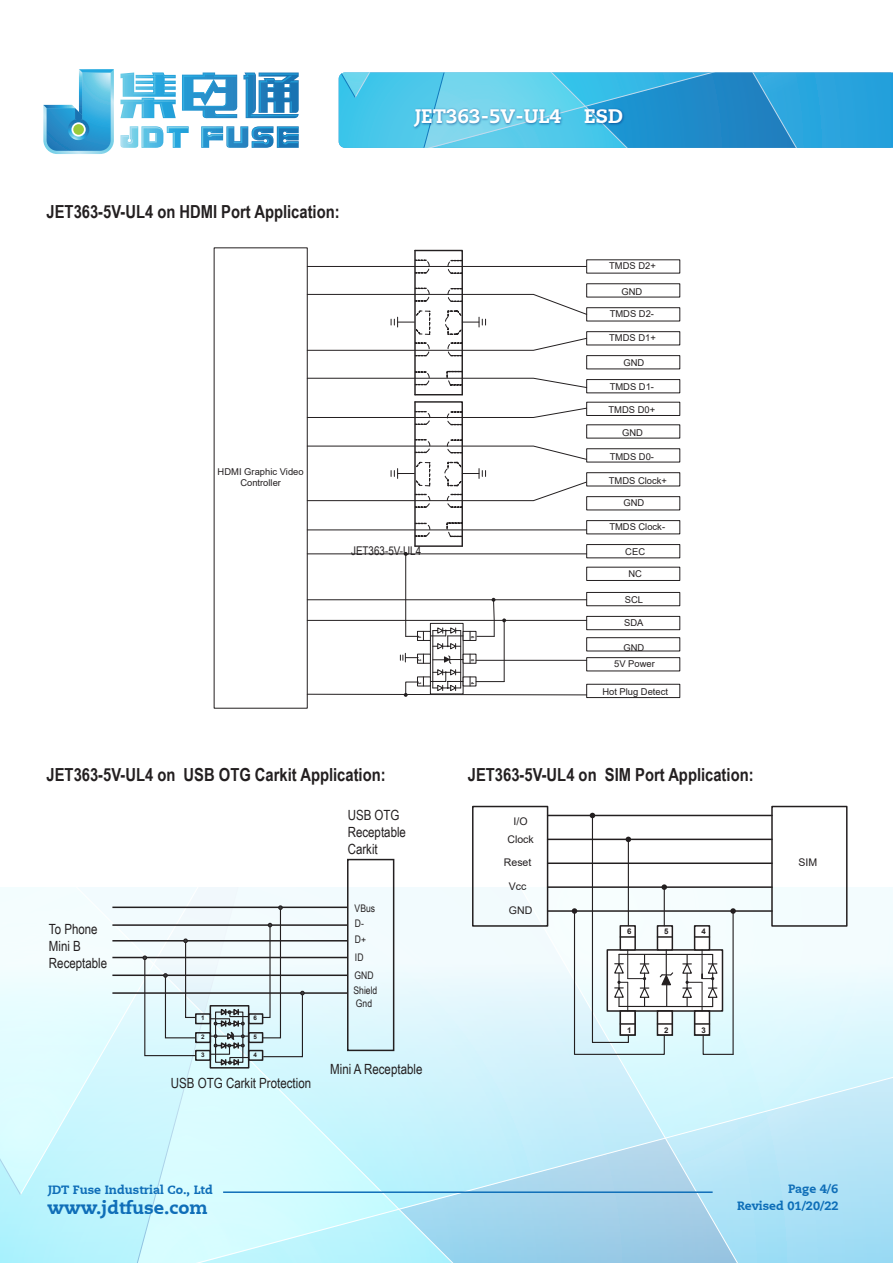
<style>
.page{position:relative;width:893px;height:1263px;background:#fff}
.page>*{position:absolute;margin:0;border:0;box-sizing:border-box;transform-origin:0 0}
.t1{font:800 19.5px "Caecilia LT";color:#fff}
.t2{font:700 18px "Arial Narrow";color:#231f20}
.t3{font:800 18px "Caecilia LT";color:#0f6eb8}
.t4{font:14.1px/16.8px "Arial Narrow";color:#231f20}
.t5{font:800 12px "Caecilia LT";color:#0f6eb8}
.t6{font:800 12px "Caecilia LT";color:#0d6eb8}
.t7{font:12px "Arial Narrow";color:#231f20}
.t8{font:10.5px/17.9px "Arial";color:#231f20;text-align:center}
.t9{font:10.5px/15.8px "Arial Narrow";color:#231f20}
.t10{font:9.45px/15.9px "Arial";color:#231f20;text-align:center}
.t11{font:700 7.8px "Arial";color:#231f20}
.t12{font:700 6.3px "Arial";color:#231f20}
.t13{font:700 4.2px "Arial";color:#231f20}
</style>
<div class="page">
<svg style="left:0;top:887px;width:19px;height:259px"></svg>
<svg style="left:715px;top:887px;width:176px;height:376px"></svg>
<svg style="left:19px;top:887px;width:56px;height:309px"></svg>
<svg style="left:75px;top:887px;width:640px;height:376px"></svg>
<svg style="left:0;top:1146px;width:22px;height:50px"></svg>
<svg style="left:339px;top:72px;width:554px;height:76px;background:#3aaddc"></svg>
<img style="left:411px;top:104px;width:215px;height:28px">
<div style="left:586px;top:331px;width:94px;height:14px;background:#fff;border:1px solid #231f20"></div>
<div style="left:586px;top:355px;width:94px;height:14px;background:#fff;border:1px solid #231f20"></div>
<div style="left:586px;top:379px;width:94px;height:14px;background:#fff;border:1px solid #231f20"></div>
<div style="left:586px;top:402px;width:94px;height:14px;background:#fff;border:1px solid #231f20"></div>
<div style="left:586px;top:472px;width:94px;height:14px;background:#fff;border:1px solid #231f20"></div>
<div style="left:586px;top:496px;width:94px;height:14px;background:#fff;border:1px solid #231f20"></div>
<div style="left:586px;top:520px;width:94px;height:14px;background:#fff;border:1px solid #231f20"></div>
<div style="left:586px;top:544px;width:94px;height:14px;background:#fff;border:1px solid #231f20"></div>
<div style="left:586px;top:567px;width:94px;height:14px;background:#fff;border:1px solid #231f20"></div>
<div style="left:586px;top:592px;width:94px;height:14px;background:#fff;border:1px solid #231f20"></div>
<div style="left:586px;top:616px;width:94px;height:14px;background:#fff;border:1px solid #231f20"></div>
<div style="left:586px;top:637px;width:94px;height:14px;background:#fff;border:1px solid #231f20"></div>
<div style="left:586px;top:657px;width:94px;height:14px;background:#fff;border:1px solid #231f20"></div>
<div style="left:586px;top:684px;width:94px;height:14px;background:#fff;border:1px solid #231f20"></div>
<hr style="left:405px;top:554px;width:1px;height:82px;background:#231f20">
<svg style="left:307px;top:598px;width:280px;height:99px"></svg>
<svg style="left:307px;top:249px;width:280px;height:307px"></svg>
<div style="left:607px;top:949px;width:116px;height:63px;background:#fff;border:2px solid #231f20"></div>
<div style="left:694px;top:925px;width:16px;height:26px;background:#fff;border:2px solid #231f20"></div>
<svg style="left:695px;top:936px;width:14px;height:2px"></svg>
<div style="left:694px;top:1010px;width:16px;height:26px;background:#fff;border:2px solid #231f20"></div>
<div style="left:694px;top:1011px;width:16px;height:24px;border:1px solid #231f20"></div>
<svg style="left:695px;top:1023px;width:14px;height:2px"></svg>
<hr style="left:619px;top:954px;width:94px;height:1px;background:#231f20">
<hr style="left:619px;top:1006px;width:94px;height:1px;background:#231f20">
<svg style="left:681px;top:950px;width:37px;height:61px"></svg>
<div style="left:771px;top:806px;width:76px;height:121px;border:2px solid #231f20"></div>
<hr style="left:548px;top:815px;width:224px;height:1px;background:#231f20">
<hr style="left:548px;top:839px;width:224px;height:1px;background:#231f20">
<hr style="left:548px;top:862px;width:224px;height:2px;background:#231f20">
<hr style="left:548px;top:910px;width:224px;height:2px;background:#231f20">
<svg style="left:702px;top:1034px;width:32px;height:21px"></svg>
<hr style="left:548px;top:886px;width:224px;height:2px;background:#231f20">
<svg style="left:572px;top:813px;width:102px;height:242px"></svg>
<hr style="left:732px;top:911px;width:2px;height:143px;background:#231f20">
<svg style="left:730px;top:908px;width:6px;height:6px"></svg>
<div style="left:472px;top:806px;width:76px;height:121px;border:2px solid #231f20"></div>
<div style="left:347px;top:859px;width:47px;height:192px;border:2px solid #231f20"></div>
<hr style="left:112px;top:906px;width:236px;height:2px;background:#231f20">
<hr style="left:112px;top:924px;width:236px;height:2px;background:#231f20">
<hr style="left:112px;top:940px;width:236px;height:1px;background:#231f20">
<hr style="left:112px;top:957px;width:236px;height:1px;background:#231f20">
<hr style="left:112px;top:974px;width:236px;height:2px;background:#231f20">
<hr style="left:112px;top:992px;width:236px;height:2px;background:#231f20">
<div style="left:248px;top:1050px;width:15px;height:11px;border:2px solid #231f20"></div>
<div style="left:248px;top:1032px;width:15px;height:11px;border:2px solid #231f20"></div>
<div style="left:248px;top:1013px;width:15px;height:11px;border:2px solid #231f20"></div>
<svg style="left:262px;top:905px;width:43px;height:153px"></svg>
<svg style="left:131px;top:887px;width:119px;height:376px"></svg>
<hr style="left:223px;top:1191px;width:490px;height:2px;background:#0f6eb8">
<svg style="left:120px;top:126px;width:179px;height:22px"></svg>
<svg style="left:120px;top:72px;width:179px;height:46px"></svg>
<svg style="left:43px;top:69px;width:71px;height:85px"></svg>
<svg style="left:71px;top:122px;width:15px;height:15px"></svg>
<div style="left:73px;top:124px;width:11px;height:11px;background:#9aca3b;border-radius:50%"></div>
<h1 class="t1" style="left:415px;top:104px;width:210px">JET363-5V-UL4 ESD</h1>
<h2 class="t2" style="left:47px;top:198px;width:295px">JET363-5V-UL4 on HDMI Port Application:</h2>
<p class="t10" style="left:218px;top:466px;width:88px;line-height:11.2px">HDMI Graphic Video<br>Controller</p>
<p class="t7" style="left:351px;top:542px;width:72px">JET363-5V-UL4</p>
<p class="t13" style="left:423px;top:636px;width:4px;rotate:90deg">1</p>
<p class="t13" style="left:423px;top:659px;width:4px;rotate:90deg">2</p>
<p class="t13" style="left:423px;top:682px;width:4px;rotate:90deg">3</p>
<p class="t13" style="left:475px;top:636px;width:4px;rotate:90deg">6</p>
<p class="t13" style="left:475px;top:659px;width:4px;rotate:90deg">5</p>
<p class="t13" style="left:475px;top:682px;width:4px;rotate:90deg">4</p>
<p class="t10" style="left:609px;top:258px;width:48px">TMDS D2+</p>
<p class="t10" style="left:621px;top:283px;width:22px">GND</p>
<p class="t10" style="left:610px;top:306px;width:46px">TMDS D2-</p>
<p class="t10" style="left:609px;top:330px;width:48px">TMDS D1+</p>
<p class="t10" style="left:623px;top:355px;width:22px">GND</p>
<p class="t10" style="left:610px;top:379px;width:46px">TMDS D1-</p>
<p class="t10" style="left:609px;top:402px;width:48px">TMDS D0+</p>
<p class="t10" style="left:610px;top:448px;width:46px">TMDS D0-</p>
<p class="t10" style="left:609px;top:472px;width:60px">TMDS Clock+</p>
<p class="t10" style="left:609px;top:519px;width:57px">TMDS Clock-</p>
<p class="t10" style="left:625px;top:544px;width:21px">CEC</p>
<p class="t10" style="left:628px;top:565px;width:15px">NC</p>
<p class="t10" style="left:625px;top:592px;width:20px">SCL</p>
<p class="t10" style="left:624px;top:614px;width:21px">SDA</p>
<p class="t10" style="left:614px;top:640px;width:42px">GND<br>5V Power</p>
<p class="t10" style="left:602px;top:684px;width:67px">Hot Plug Detect</p>
<p class="t10" style="left:622px;top:424px;width:22px">GND</p>
<p class="t10" style="left:623px;top:495px;width:22px">GND</p>
<h2 class="t2" style="left:47px;top:761px;width:341px">JET363-5V-UL4 on USB OTG Carkit Application:</h2>
<h2 class="t2" style="left:468px;top:761px;width:287px">JET363-5V-UL4 on SIM Port Application:</h2>
<h3 class="t4" style="left:49px;top:920px;width:60px">To Phone<br>Mini B<br>Receptable</h3>
<p class="t12" style="left:201px;top:1013px;width:5px">1</p>
<p class="t12" style="left:201px;top:1032px;width:5px">2</p>
<p class="t12" style="left:201px;top:1050px;width:5px">3</p>
<p class="t12" style="left:254px;top:1014px;width:5px">6</p>
<p class="t12" style="left:254px;top:1032px;width:5px">5</p>
<p class="t12" style="left:254px;top:1050px;width:5px">4</p>
<h3 class="t4" style="left:171px;top:1074px;width:142px">USB OTG Carkit Protection</h3>
<h3 class="t4" style="left:348px;top:806px;width:60px">USB OTG<br>Receptable<br>Carkit</h3>
<p class="t9" style="left:355px;top:899px;width:22px">VBus<br>D-<br>D+</p>
<p class="t9" style="left:355px;top:948px;width:21px;line-height:18.3px">ID<br>GND</p>
<p class="t9" style="left:354px;top:984px;width:25px;line-height:12.6px">Shield<br>Gnd</p>
<h3 class="t4" style="left:330px;top:1060px;width:94px">Mini A Receptable</h3>
<p class="t5" style="left:48px;top:1182px;width:166px">JDT Fuse Industrial Co., Ltd</p>
<h2 class="t3" style="left:48px;top:1196px;width:162px">www.jdtfuse.com</h2>
<p class="t8" style="left:507px;top:812px;width:28px">I/O<br>Clock</p>
<p class="t8" style="left:504px;top:854px;width:29px">Reset</p>
<p class="t8" style="left:798px;top:854px;width:20px">SIM</p>
<p class="t8" style="left:509px;top:878px;width:19px">Vcc</p>
<p class="t8" style="left:509px;top:901px;width:25px">GND</p>
<p class="t11" style="left:627px;top:926px;width:6px">6</p>
<p class="t11" style="left:664px;top:926px;width:6px">5</p>
<p class="t11" style="left:701px;top:926px;width:6px">4</p>
<p class="t11" style="left:627px;top:1024px;width:6px">1</p>
<p class="t11" style="left:664px;top:1024px;width:6px">2</p>
<p class="t11" style="left:701px;top:1024px;width:6px">3</p>
<p class="t5" style="left:788px;top:1182px;width:52px">Page 4/6</p>
<p class="t6" style="left:737px;top:1198px;width:103px">Revised 01/20/22</p>
</div>
